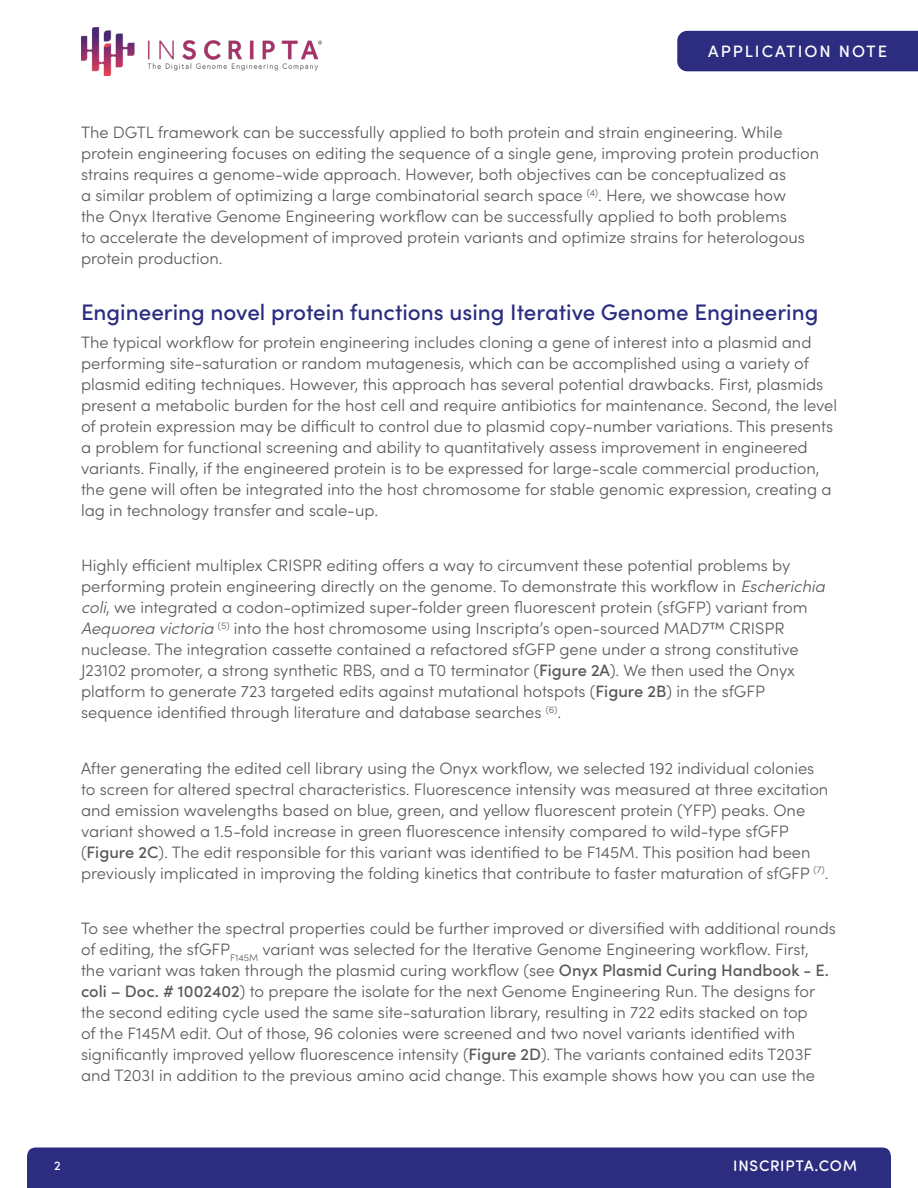
<style>
.page{position:relative;width:918px;height:1188px;background:#fff}
.page>*{position:absolute;margin:0;border:0;box-sizing:border-box;transform-origin:0 0}
.t1{font:500 22.5px "Sofia Pro";color:#2c2d80}
.t2{font:300 16.5px/21px "Sofia Pro";color:#57585a}
.t3{font:500 16.5px "Sofia Pro";letter-spacing:.12em;color:#fff}
.t4{font:500 15.3px "Sofia Pro Soft";letter-spacing:.05em;color:#fff}
.t5{font:500 12.75px "Sofia Pro";color:#fff}
.s1{font-style:italic}
.s2{font-weight:500}
</style>
<div class="page">
<div style="left:27px;top:1147px;width:864px;height:41px;background:#2c2d80"></div>
<img style="left:81px;top:28px;width:240px;height:48px">
<div style="left:677px;top:31px;width:241px;height:40px;background:#2c2d80"></div>
<p class="t3" style="left:708px;top:39px;width:180px">APPLICATION NOTE</p>
<p class="t2" style="left:81px;top:121px;width:740px">The DGTL framework can be successfully applied to both protein and strain engineering. While protein engineering focuses on editing the sequence of a single gene, improving protein production strains requires a genome-wide approach. However, both objectives can be conceptualized as<br>a similar problem of optimizing a large combinatorial search space <sup>(4)</sup>. Here, we showcase how<br>the Onyx Iterative Genome Engineering workflow can be successfully applied to both problems<br>to accelerate the development of improved protein variants and optimize strains for heterologous protein production.</p>
<p class="t1" style="left:81px;top:295px;width:739px">Engineering novel protein functions using Iterative Genome Engineering</p>
<p class="t2" style="left:81px;top:330px;width:758px">The typical workflow for protein engineering includes cloning a gene of interest into a plasmid and performing site-saturation or random mutagenesis, which can be accomplished using a variety of plasmid editing techniques. However, this approach has several potential drawbacks. First, plasmids present a metabolic burden for the host cell and require antibiotics for maintenance. Second, the level of protein expression may be difficult to control due to plasmid copy-number variations. This presents a problem for functional screening and ability to quantitatively assess improvement in engineered variants. Finally, if the engineered protein is to be expressed for large-scale commercial production, the gene will often be integrated into the host chromosome for stable genomic expression, creating a lag in technology transfer and scale-up.</p>
<p class="t2" style="left:81px;top:554px;width:745px">Highly efficient multiplex CRISPR editing offers a way to circumvent these potential problems by performing protein engineering directly on the genome. To demonstrate this workflow in <span class="s1">Escherichia coli</span>, we integrated a codon-optimized super-folder green fluorescent protein (sfGFP) variant from <span class="s1">Aequorea victoria</span> <sup>(5)</sup> into the host chromosome using Inscripta’s open-sourced MAD7™ CRISPR nuclease. The integration cassette contained a refactored sfGFP gene under a strong constitutive J23102 promoter, a strong synthetic RBS, and a T0 terminator (<span class="s2">Figure 2A</span>). We then used the Onyx platform to generate 723 targeted edits against mutational hotspots (<span class="s2">Figure 2B</span>) in the sfGFP sequence identified through literature and database searches <sup>(6)</sup>.</p>
<p class="t2" style="left:81px;top:756px;width:749px">After generating the edited cell library using the Onyx workflow, we selected 192 individual colonies to screen for altered spectral characteristics. Fluorescence intensity was measured at three excitation and emission wavelengths based on blue, green, and yellow fluorescent protein (YFP) peaks. One variant showed a 1.5-fold increase in green fluorescence intensity compared to wild-type sfGFP (<span class="s2">Figure 2C</span>). The edit responsible for this variant was identified to be F145M. This position had been previously implicated in improving the folding kinetics that contribute to faster maturation of sfGFP <sup>(7)</sup>.</p>
<p class="t2" style="left:81px;top:917px;width:756px">To see whether the spectral properties could be further improved or diversified with additional rounds of editing, the sfGFP<sub>F145M</sub> variant was selected for the Iterative Genome Engineering workflow. First, the variant was taken through the plasmid curing workflow (see <span class="s2">Onyx Plasmid Curing Handbook - E. coli – Doc. # 1002402</span>) to prepare the isolate for the next Genome Engineering Run. The designs for the second editing cycle used the same site-saturation library, resulting in 722 edits stacked on top<br>of the F145M edit. Out of those, 96 colonies were screened and two novel variants identified with significantly improved yellow fluorescence intensity (<span class="s2">Figure 2D</span>). The variants contained edits T203F and T203I in addition to the previous amino acid change. This example shows how you can use the</p>
<p class="t5" style="left:54px;top:1156px;width:8px">2</p>
<p class="t4" style="left:733px;top:1154px;width:125px">INSCRIPTA.COM</p>
</div>
